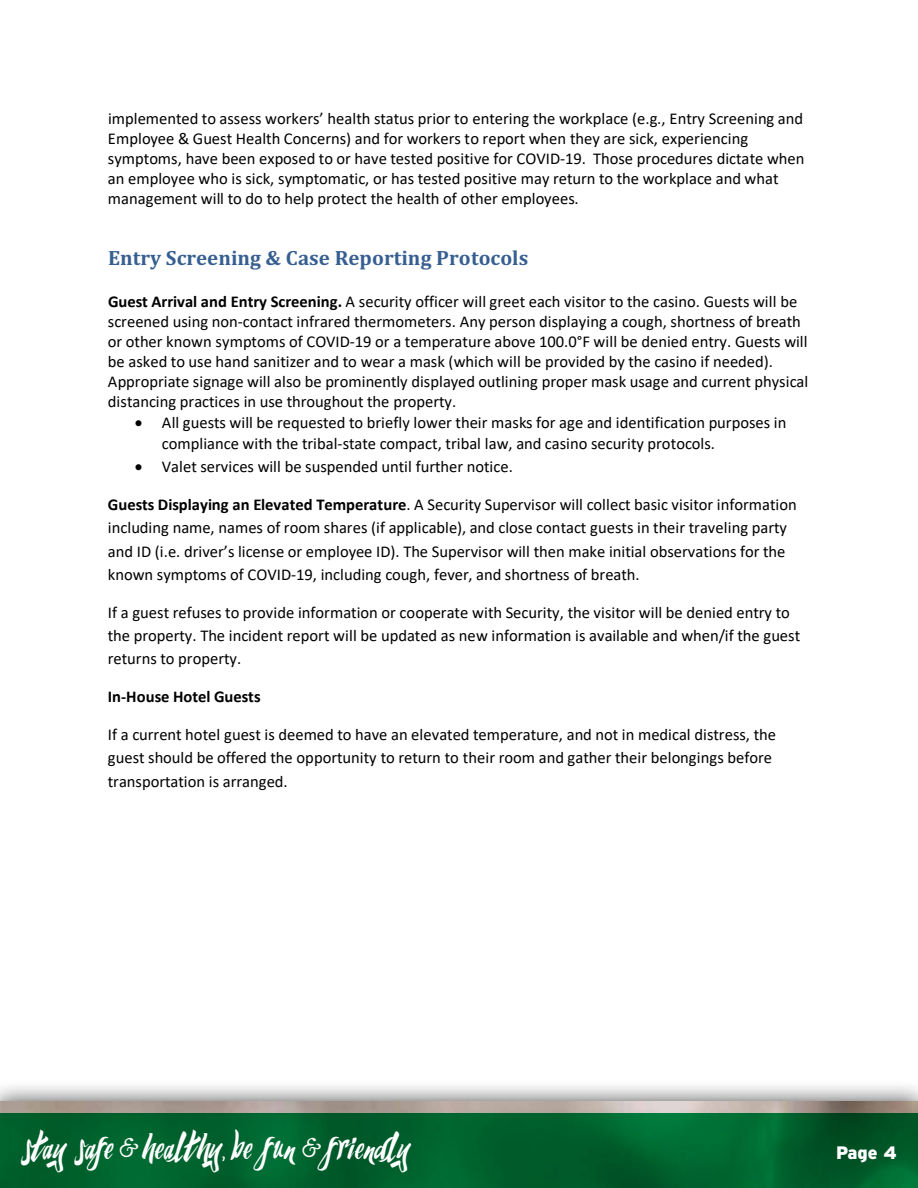
<style>
.page{position:relative;width:918px;height:1188px;background:#fff}
.page>*{position:absolute;margin:0;border:0;box-sizing:border-box;transform-origin:0 0}
.t1{font:43.5px "Humblleregular";letter-spacing:-.005em;color:#fff}
.t2{font:700 20.85px "Cambria";color:#365f91}
.t3{font:900 18px "Interstate";color:#fff}
.t4{font:16.5px/20.1px "Calibri";color:#000}
.t5{font:700 16.5px "Calibri";color:#000}
.s1{font-weight:700}
</style>
<div class="page">
<div style="left:0;top:1080px;width:918px;height:108px;background:#000;opacity:.75"></div>
<img style="left:0;top:1102px;width:918px;height:11px">
<svg style="left:0;top:1113px;width:918px;height:75px;background:#00602d"></svg>
<p class="t4" style="left:108px;top:108px;width:698px">implemented to assess workers’ health status prior to entering the workplace (e.g., Entry Screening and Employee &amp; Guest Health Concerns) and for workers to report when they are sick, experiencing symptoms, have been exposed to or have tested positive for COVID-19. Those procedures dictate when an employee who is sick, symptomatic, or has tested positive may return to the workplace and what management will to do to help protect the health of other employees.</p>
<p class="t2" style="left:108px;top:243px;width:422px">Entry Screening &amp; Case Reporting Protocols</p>
<p class="t4" style="left:108px;top:291px;width:702px"><span class="s1">Guest Arrival and Entry Screening.</span> A security officer will greet each visitor to the casino. Guests will be screened using non-contact infrared thermometers. Any person displaying a cough, shortness of breath or other known symptoms of COVID-19 or a temperature above 100.0°F will be denied entry. Guests will be asked to use hand sanitizer and to wear a mask (which will be provided by the casino if needed).<br>Appropriate signage will also be prominently displayed outlining proper mask usage and current physical distancing practices in use throughout the property.</p>
<p class="t4" style="left:162px;top:412px;width:626px;text-indent:-27px">• All guests will be requested to briefly lower their masks for age and identification purposes in compliance with the tribal-state compact, tribal law, and casino security protocols.</p>
<p class="t4" style="left:135px;top:456px;width:379px">• Valet services will be suspended until further notice.</p>
<p class="t4" style="left:108px;top:493px;width:690px;line-height:23.1px"><span class="s1">Guests Displaying an Elevated Temperature</span>. A Security Supervisor will collect basic visitor information including name, names of room shares (if applicable), and close contact guests in their traveling party and ID (i.e. driver’s license or employee ID). The Supervisor will then make initial observations for the known symptoms of COVID-19, including cough, fever, and shortness of breath.</p>
<p class="t4" style="left:108px;top:600px;width:694px;line-height:23.2px">If a guest refuses to provide information or cooperate with Security, the visitor will be denied entry to the property. The incident report will be updated as new information is available and when/if the guest returns to property.</p>
<p class="t5" style="left:108px;top:685px;width:154px">In-House Hotel Guests</p>
<p class="t4" style="left:108px;top:723px;width:670px;line-height:23.1px">If a current hotel guest is deemed to have an elevated temperature, and not in medical distress, the guest should be offered the opportunity to return to their room and gather their belongings before transportation is arranged.</p>
<h1 class="t1" style="left:21px;top:1118px;width:390px">stay safe &amp; healthy, be fun &amp; friendly</h1>
<p class="t3" style="left:836px;top:1143px;width:62px">Page 4</p>
</div>
